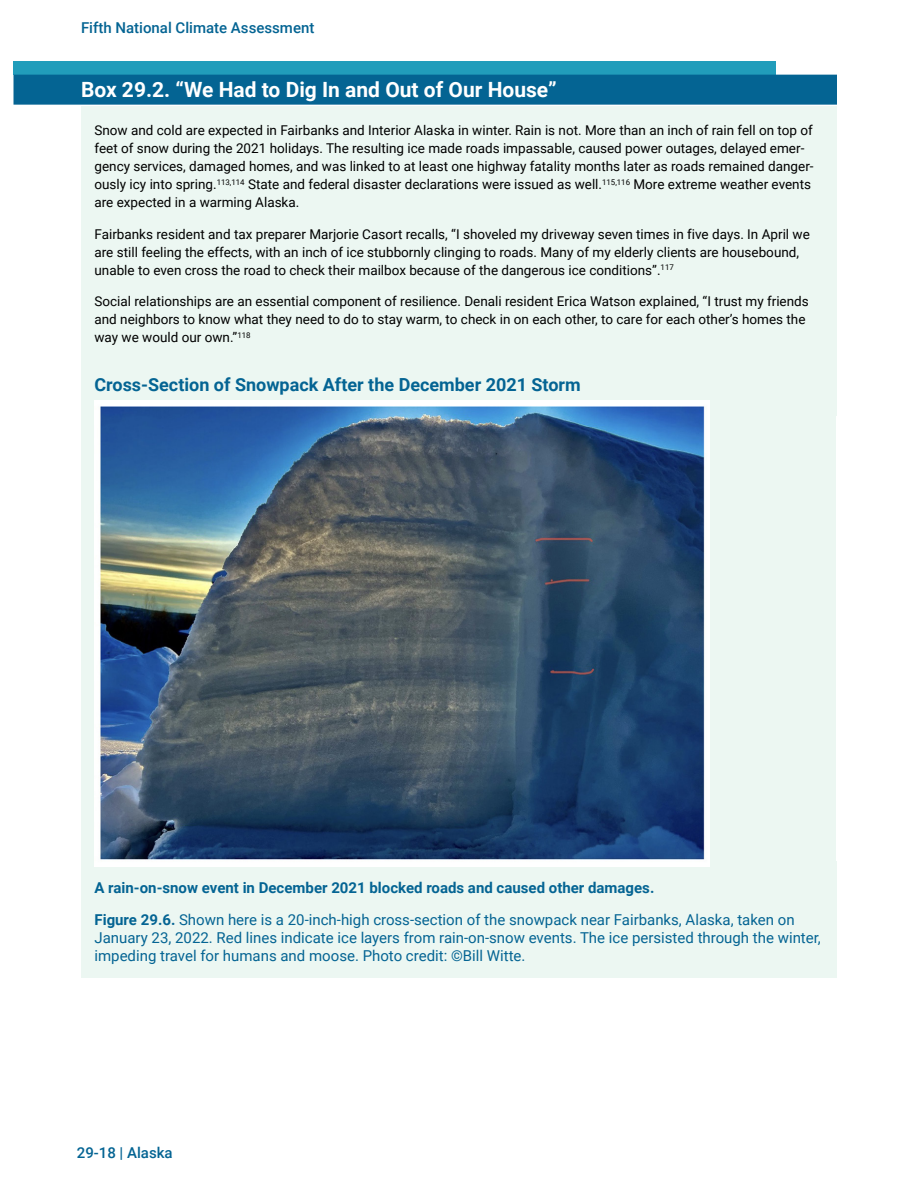
<style>
.page{position:relative;width:918px;height:1188px;background:#fff}
.page>*{position:absolute;margin:0;border:0;box-sizing:border-box;transform-origin:0 0}
.t1{font:700 21px "Roboto";color:#fff}
.t2{font:700 18px "Roboto";color:#046493}
.t3{font:15px/31.5px "Roboto";color:#046493}
.t4{font:500 15px "Roboto";color:#046493}
.t5{font:13.5px/18px "Roboto";color:#000}
.s1{font-weight:700}
</style>
<div class="page">
<div style="left:14px;top:62px;width:762px;height:13px;background:#219dbb"></div>
<div style="left:14px;top:75px;width:823px;height:30px;background:#046493"></div>
<div style="left:81px;top:106px;width:756px;height:125px;background:#ecf7f2"></div>
<div style="left:81px;top:209px;width:756px;height:89px;background:#ecf7f2"></div>
<div style="left:81px;top:277px;width:756px;height:89px;background:#ecf7f2"></div>
<div style="left:81px;top:357px;width:756px;height:58px;background:#ecf7f2"></div>
<div style="left:82px;top:377px;width:754px;height:514px;background:#ecf7f2"></div>
<div style="left:81px;top:862px;width:756px;height:55px;background:#ecf7f2"></div>
<div style="left:81px;top:900px;width:756px;height:78px;background:#ecf7f2"></div>
<img style="left:94px;top:400px;width:615px;height:466px">
<p class="t4" style="left:81px;top:17px;width:235px">Fifth National Climate Assessment</p>
<h1 class="t1" style="left:81px;top:75px;width:477px">Box 29.2. “We Had to Dig In and Out of Our House”</h1>
<p class="t5" style="left:94px;top:121px;width:721px">Snow and cold are expected in Fairbanks and Interior Alaska in winter. Rain is not. More than an inch of rain fell on top of feet of snow during the 2021 holidays. The resulting ice made roads impassable, caused power outages, delayed emer&shy;gency services, damaged homes, and was linked to at least one highway fatality months later as roads remained danger&shy;ously icy into spring.<sup>113,114</sup> State and federal disaster declarations were issued as well.<sup>115,116</sup> More extreme weather events are expected in a warming Alaska.</p>
<p class="t5" style="left:94px;top:224px;width:717px">Fairbanks resident and tax preparer Marjorie Casort recalls, “I shoveled my driveway seven times in five days. In April we are still feeling the effects, with an inch of ice stubbornly clinging to roads. Many of my elderly clients are housebound, unable to even cross the road to check their mailbox because of the dangerous ice conditions”.<sup>117</sup></p>
<p class="t5" style="left:94px;top:292px;width:716px">Social relationships are an essential component of resilience. Denali resident Erica Watson explained, “I trust my friends and neighbors to know what they need to do to stay warm, to check in on each other, to care for each other’s homes the way we would our own.”<sup>118</sup></p>
<h2 class="t2" style="left:94px;top:372px;width:488px">Cross-Section of Snowpack After the December 2021 Storm</h2>
<p class="t3" style="left:94px;top:872px;width:702px"><span class="s1">A rain-on-snow event in December 2021 blocked roads and caused other damages.<br>Figure 29.6.</span> Shown here is a 20-inch-high cross-section of the snowpack near Fairbanks, Alaska, taken on</p>
<p class="t3" style="left:94px;top:928px;width:728px;line-height:18px">January 23, 2022. Red lines indicate ice layers from rain-on-snow events. The ice persisted through the winter, impeding travel for humans and moose. Photo credit: ©Bill Witte.</p>
<p class="t4" style="left:77px;top:1143px;width:97px">29-18 | Alaska</p>
</div>
